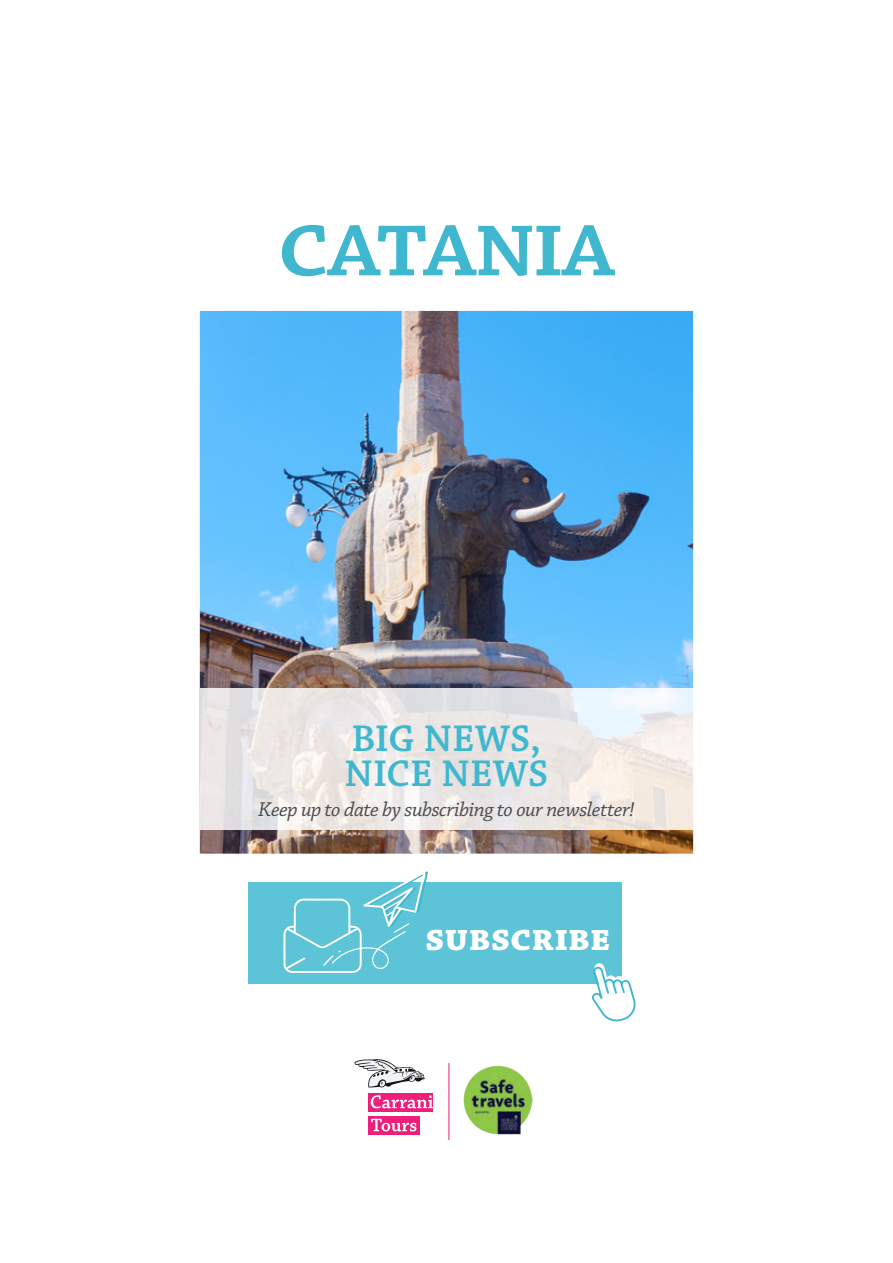
<style>
.page{position:relative;width:893px;height:1263px;background:#fff}
.page>*{position:absolute;margin:0;border:0;box-sizing:border-box;transform-origin:0 0}
.t1{font:600 97.5px "Chaparral Pro";letter-spacing:-.03em;color:#3fb8cf}
.t2{font:39px "Chaparral Pro Semibold Capt";color:#3fb8cf}
.t3{font:37.5px "Chaparral Pro Bold Capt";color:#fff}
.t4{font:21px "Chaparral Pro It Capt";letter-spacing:-.025em;color:#4b4c4d}
</style>
<div class="page">
<img style="left:200px;top:311px;width:493px;height:543px">
<svg style="left:201px;top:689px;width:492px;height:141px;background:#ece8e6"></svg>
<svg style="left:355px;top:1059px;width:70px;height:28px"></svg>
<svg style="left:368px;top:1093px;width:65px;height:19px"></svg>
<svg style="left:368px;top:1116px;width:52px;height:18px"></svg>
<svg style="left:371px;top:1095px;width:62px;height:13px"></svg>
<svg style="left:371px;top:1119px;width:45px;height:12px"></svg>
<hr style="left:448px;top:1063px;width:1px;height:77px;background:#ee1e7b">
<img style="left:464px;top:1066px;width:68px;height:68px">
<div style="left:249px;top:883px;width:373px;height:101px;background:#5dc3d6"></div>
<svg style="left:283px;top:871px;width:145px;height:102px"></svg>
<svg style="left:592px;top:963px;width:44px;height:59px"></svg>
<p class="t1" style="left:278px;top:189px;width:339px">catania</p>
<p class="t2" style="left:351px;top:716px;width:192px">BIG NEWS,</p>
<p class="t2" style="left:345px;top:751px;width:205px">NICE NEWS</p>
<p class="t4" style="left:258px;top:797px;width:378px">Keep up to date by subscribing to our newsletter!</p>
<p class="t3" style="left:425px;top:915px;width:187px">subscribe</p>
</div>
